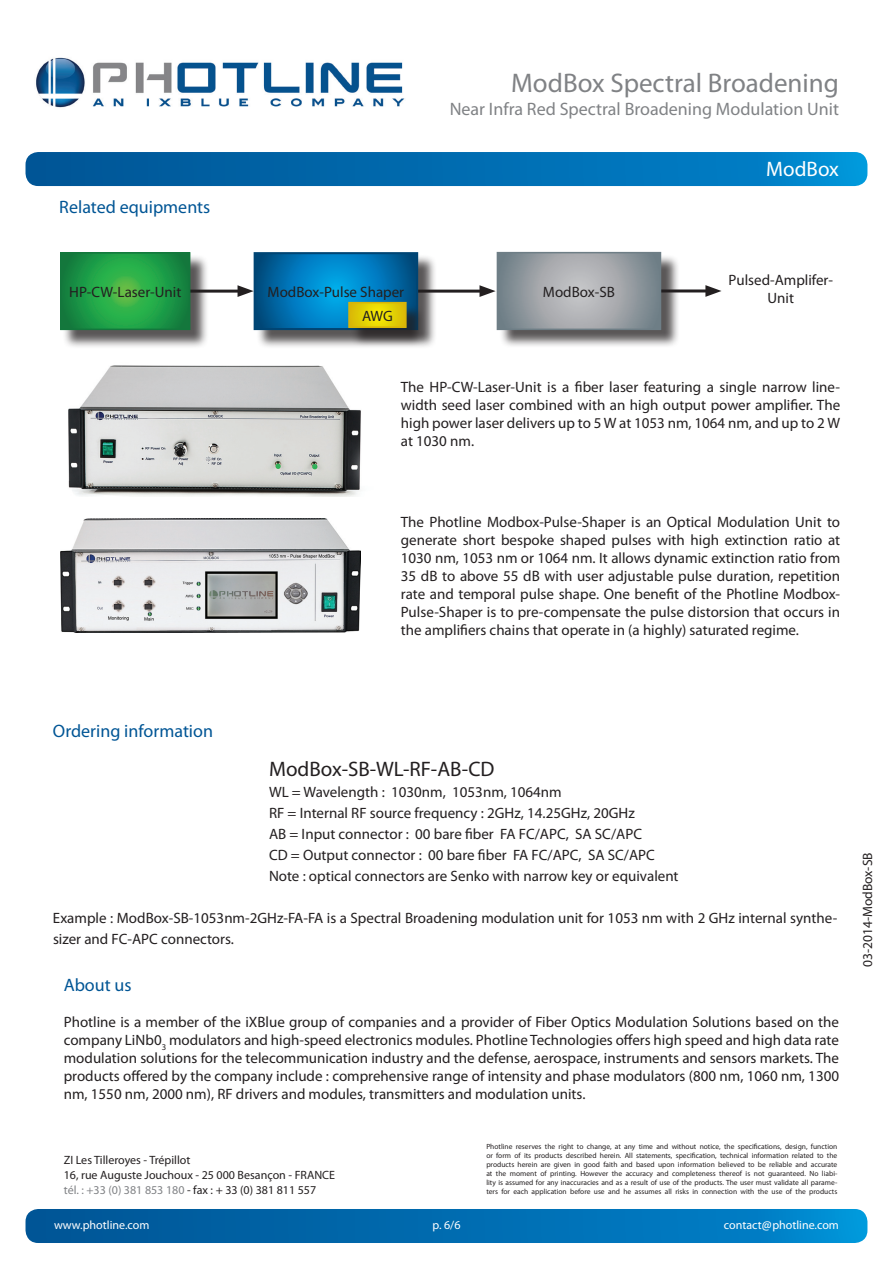
<style>
.page{position:relative;width:893px;height:1263px;background:#fff}
.page>*{position:absolute;margin:0;border:0;box-sizing:border-box;transform-origin:0 0}
.t1{font:27px "Myriad Pro";color:#808285}
.t2{font:21px "Myriad Pro";color:#231f20}
.t3{font:21px "Myriad Pro";color:#fff}
.t4{font:18px "Myriad Pro";color:#808285}
.t5{font:18px "Myriad Pro";color:#005595}
.t6{font:15px/18px "Myriad Pro";color:#231f20;text-align:justify}
.t7{font:13.5px "Myriad Pro";color:#231f20}
.t8{font:12px/15px "Myriad Pro";color:#231f20}
.t9{font:12px "Myriad Pro";color:#fff}
.t10{font:7.5px/9px "Myriad Pro";color:#231f20;text-align:justify}
.s1{color:#808285}
.s2{font-family:"Calibri"}
</style>
<div class="page">
<svg style="left:26px;top:1209px;width:841px;height:34px;background:#016db1"></svg>
<svg style="left:26px;top:152px;width:841px;height:34px;background:#016db1"></svg>
<img style="left:68px;top:365px;width:293px;height:131px">
<hr style="left:407px;top:290px;width:78px;height:3px;background:#231f20">
<svg style="left:479px;top:285px;width:17px;height:12px"></svg>
<div style="left:256px;top:254px;width:181px;height:95px;background:#231f20;opacity:.75"></div>
<svg style="left:257px;top:255px;width:158px;height:72px;background:#0078b8"></svg>
<div style="left:254px;top:252px;width:164px;height:78px;border:2px solid #004574"></div>
<div style="left:350px;top:304px;width:75px;height:43px;background:#231f20;opacity:.75"></div>
<svg style="left:351px;top:305px;width:53px;height:20px"></svg>
<div style="left:348px;top:302px;width:59px;height:26px;border:2px solid #d8b408"></div>
<hr style="left:148px;top:290px;width:95px;height:3px;background:#231f20">
<svg style="left:238px;top:285px;width:16px;height:12px"></svg>
<div style="left:62px;top:254px;width:147px;height:95px;background:#231f20;opacity:.75"></div>
<svg style="left:63px;top:255px;width:124px;height:72px;background:#239e46"></svg>
<div style="left:60px;top:252px;width:130px;height:78px;border:2px solid #13773c"></div>
<hr style="left:633px;top:289px;width:78px;height:3px;background:#231f20">
<svg style="left:705px;top:285px;width:16px;height:12px"></svg>
<div style="left:499px;top:254px;width:181px;height:95px;background:#231f20;opacity:.75"></div>
<svg style="left:500px;top:255px;width:158px;height:72px;background:#9ca1a6"></svg>
<div style="left:497px;top:252px;width:164px;height:78px;border:2px solid #6e7e86"></div>
<img style="left:60px;top:519px;width:301px;height:114px">
<img style="left:36px;top:57px;width:369px;height:51px">
<p class="t5" style="left:59px;top:196px;width:153px">Related equipments</p>
<p class="t6" style="left:69px;top:282px;width:113px">HP-CW-Laser-Unit</p>
<h1 class="t1" style="left:511px;top:66px;width:329px">ModBox Spectral Broadening</h1>
<p class="t4" style="left:450px;top:98px;width:391px">Near I nfra Red Spectral Broadening Modulation Unit</p>
<p class="t6" style="left:362px;top:280px;width:44px;line-height:23.9px;text-indent:-94px">ModBox-Pulse Shaper<br>AWG</p>
<h2 class="t3" style="left:766px;top:156px;width:74px">ModBox</h2>
<p class="t6" style="left:543px;top:282px;width:74px">ModBox-SB</p>
<p class="t6" style="left:729px;top:271px;width:106px;text-align:center">Pulsed-Amplifer-<br>Unit</p>
<p class="t6" style="left:401px;top:377px;width:441px">The HP-CW-Laser-Unit is a fiber laser featuring a single narrow line&shy;width seed laser combined with an high output power amplifier. The high power laser delivers up to 5 W at 1053 nm, 1064 nm, and up to 2 W at 1030 nm.</p>
<p class="t6" style="left:401px;top:512px;width:441px">The Photline Modbox-Pulse-Shaper is an Optical Modulation Unit to generate short bespoke shaped pulses with high extinction ratio at 1030 nm, 1053 nm or 1064 nm. It allows dynamic extinction ratio from 35 dB to above 55 dB with user adjustable pulse duration, repetition rate and temporal pulse shape. One benefit of the Photline Modbox-Pulse-Shaper is to pre-compensate the pulse distorsion that occurs in the amplifiers chains that operate in (a highly) saturated regime.</p>
<p class="t5" style="left:53px;top:720px;width:162px">Ordering information</p>
<h2 class="t2" style="left:269px;top:756px;width:213px">ModBox-SB-WL-RF-AB-CD</h2>
<p class="t6" style="left:269px;top:783px;width:294px">WL = Wavelength : 1030nm, 1053nm, 1064nm</p>
<p class="t6" style="left:53px;top:804px;width:46px">R</p>
<p class="t6" style="left:277px;top:804px;width:359px">F = I nternal RF source frequency : 2GHz, 14.25GHz, 20GHz</p>
<p class="t6" style="left:53px;top:825px;width:46px">A</p>
<p class="t6" style="left:278px;top:825px;width:348px">B = I nput connector : 00 bare fiber FA FC/APC, SA SC/APC</p>
<p class="t6" style="left:53px;top:846px;width:41px">CD</p>
<p class="t6" style="left:291px;top:846px;width:348px">= Output connector : 00 bare fiber FA FC/APC, SA SC/APC</p>
<p class="t6" style="left:53px;top:867px;width:46px">N</p>
<p class="t6" style="left:279px;top:867px;width:401px">ote : optical connectors are Senko with narrow key or equivalent</p>
<p class="t6" style="left:53px;top:907px;width:786px;line-height:21px">Example : ModBox-SB-1053nm-2GHz-FA-FA is a Spectral Broadening modulation unit for 1053 nm with 2 GHz internal synthe&shy;sizer and FC-APC</p>
<p class="t6" style="left:161px;top:930px;width:74px">connectors.</p>
<p class="t5" style="left:64px;top:974px;width:69px">About us</p>
<p class="t6" style="left:64px;top:1013px;width:777px">Photline is a member of the iXBlue group of companies and a provider of Fiber Optics Modulation Solutions based on the company LiN b0<sub>3</sub> modulators and high-speed electronics modules. Photline Technologies offers high speed and high data rate modulation solutions for the telecommunication industry and the defense, aerospace, instruments and sensors markets. The products offered by the company include : comprehensive range of intensity and phase modulators (800 nm, 1060 nm, 1300 nm, 1550 nm, 2000 nm), RF drivers and modules, transmitters and modulation units.</p>
<p class="t8" style="left:64px;top:1152px;width:254px">ZI Les Tilleroyes - Trépillot<br>16, rue Auguste Jouchoux - 25 000 Besançon - FRANCE <span class="s1">tél. : +33 (0) 381 853 180</span> - fax : + 33 (0) 381 811 557</p>
<p class="t10" style="left:486px;top:1142px;width:353px">Photline reserves the right to change, at any time and without notice, the specifications, design, function or form of its products described herein. All statements, specification, technical information related to the products herein are given in good faith and based upon information believed to be reliable and accurate at the moment of printing. However the accuracy and completeness thereof is not guaranteed. No liabi&shy;lity is assumed for any inaccuracies and as a result of use of the products. The user must validate all parame&shy;ters for each application before use and he assumes all risks in connection with the use of the products</p>
<p class="t9" style="left:54px;top:1217px;width:97px">www.photline.com</p>
<p class="t9" style="left:432px;top:1217px;width:29px">p. 6/6</p>
<p class="t9" style="left:724px;top:1217px;width:117px">contact<span class="s2">@</span>photline.com</p>
<p class="t7" style="left:859px;top:967px;width:116px;rotate:-90deg">03-2014-ModBox-SB</p>
</div>
